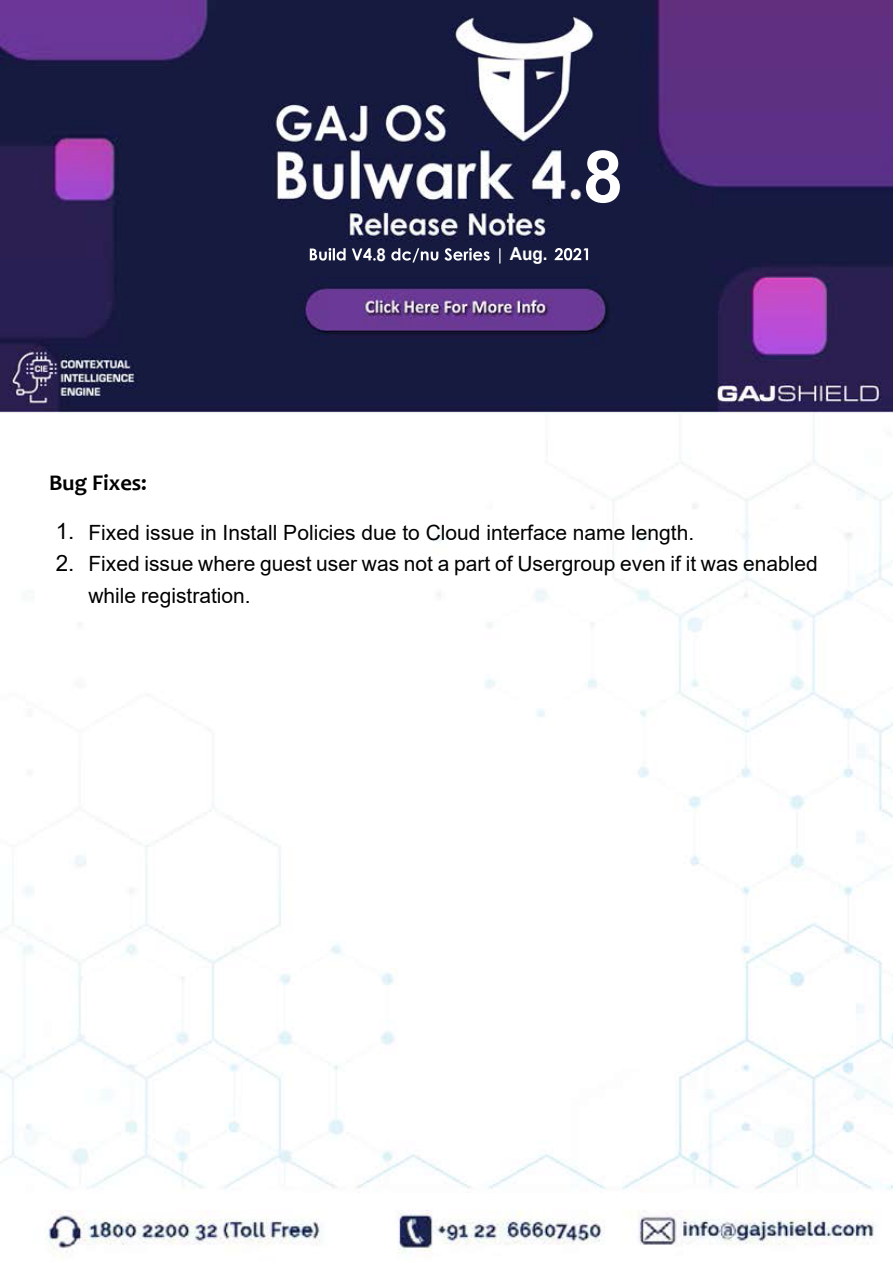
<style>
.page{position:relative;width:893px;height:1263px;background:#fff}
.page>*{position:absolute;margin:0;border:0;box-sizing:border-box;transform-origin:0 0}
.t1{font:700 72.15px "Arial";color:#fff}
.t2{font:700 22.5px "Candara";color:#000}
.t3{font:22.5px/31.7px "Arial";color:#000}
.t4{font:21px/31.5px "Arial";color:#000}
.t5{font:700 17.85px "Arial";color:#fff;scale:.96 1}
</style>
<div class="page">
<img style="left:0;top:0;width:893px;height:1255px">
<img style="left:328px;top:248px;width:253px;height:15px">
<p class="t5" style="left:376px;top:242px;width:11px">8</p>
<p class="t5" style="left:510px;top:241px;width:41px">Aug.</p>
<h1 class="t1" style="left:583px;top:126px;width:42px">8</h1>
<p class="t2" style="left:49px;top:468px;width:99px">Bug Fixes:</p>
<p class="t3" style="left:56px;top:515px;width:20px">1.<br>2.</p>
<p class="t4" style="left:88px;top:516px;width:731px">Fixed issue in Install Policies due to Cloud interface name length.<br>Fixed issue where guest user was not a part of Usergroup even if it was enabled while registration.</p>
</div>
